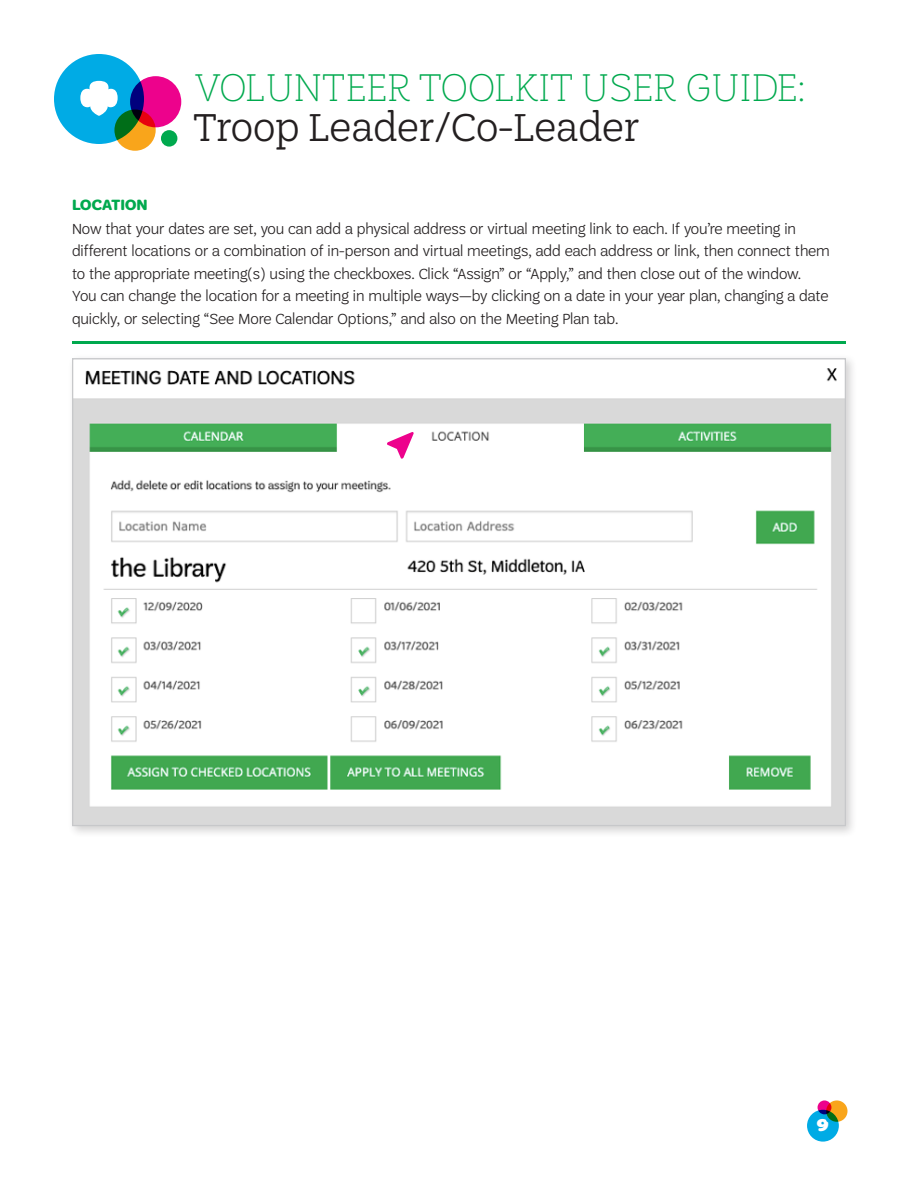
<style>
.page{position:relative;width:918px;height:1188px;background:#fff}
.page>*{position:absolute;margin:0;border:0;box-sizing:border-box;transform-origin:0 0}
.t1{font:100 42px "Trefoil Slab";letter-spacing:.01em;color:#00a94e}
.t2{font:300 42px "Trefoil Slab";color:#231f20}
.t3{font:900 18px "Trefoil Slab";color:#fff}
.BODY_COPY{font:300 15.75px/22.5px "Trefoil Sans";color:#231f20}
.BODY_COPY-2{font:700 15.75px "Trefoil Sans";letter-spacing:.01em;color:#00a94e}
</style>
<div class="page">
<div style="left:161px;top:130px;width:16px;height:17px;background:#00a94e;border-radius:50%"></div>
<div style="left:54px;top:54px;width:90px;height:90px;background:#00abe5;border-radius:50%"></div>
<svg style="left:80px;top:81px;width:38px;height:35px"></svg>
<svg style="left:114px;top:110px;width:42px;height:41px"></svg>
<svg style="left:130px;top:76px;width:51px;height:51px;fill:#ed028c"></svg>
<div style="left:807px;top:1110px;width:32px;height:32px;background:#00abe5;border-radius:50%"></div>
<svg style="left:818px;top:1100px;width:13px;height:14px"></svg>
<svg style="left:826px;top:1100px;width:22px;height:22px"></svg>
<div style="left:67px;top:353px;width:791px;height:485px;background:#231f20;opacity:.2"></div>
<img style="left:74px;top:360px;width:770px;height:464px">
<svg style="left:387px;top:432px;width:27px;height:27px"></svg>
<hr style="left:72px;top:341px;width:774px;height:3px;background:#00a94e">
<h1 class="t1" style="left:194px;top:65px;width:613px">VOLUNTEER TOOLKIT USER GUIDE:</h1>
<h1 class="t2" style="left:194px;top:104px;width:447px">Troop Leader/Co-Leader</h1>
<p class="BODY_COPY-2" style="left:72px;top:196px;width:77px">LOCATION</p>
<p class="BODY_COPY" style="left:72px;top:217px;width:759px">Now that your dates are set, you can add a physical address or virtual meeting link to each. If you’re meeting in different locations or a combination of in-person and virtual meetings, add each address or link, then connect them to the appropriate meeting(s) using the checkboxes. Click “Assign” or “Apply,” and then close out of the window.<br>You can change the location for a meeting in multiple ways—by clicking on a date in your year plan, changing a date quickly, or selecting “See More Calendar Options,” and also on the Meeting Plan tab.</p>
<p class="t3" style="left:817px;top:1115px;width:13px">9</p>
</div>
